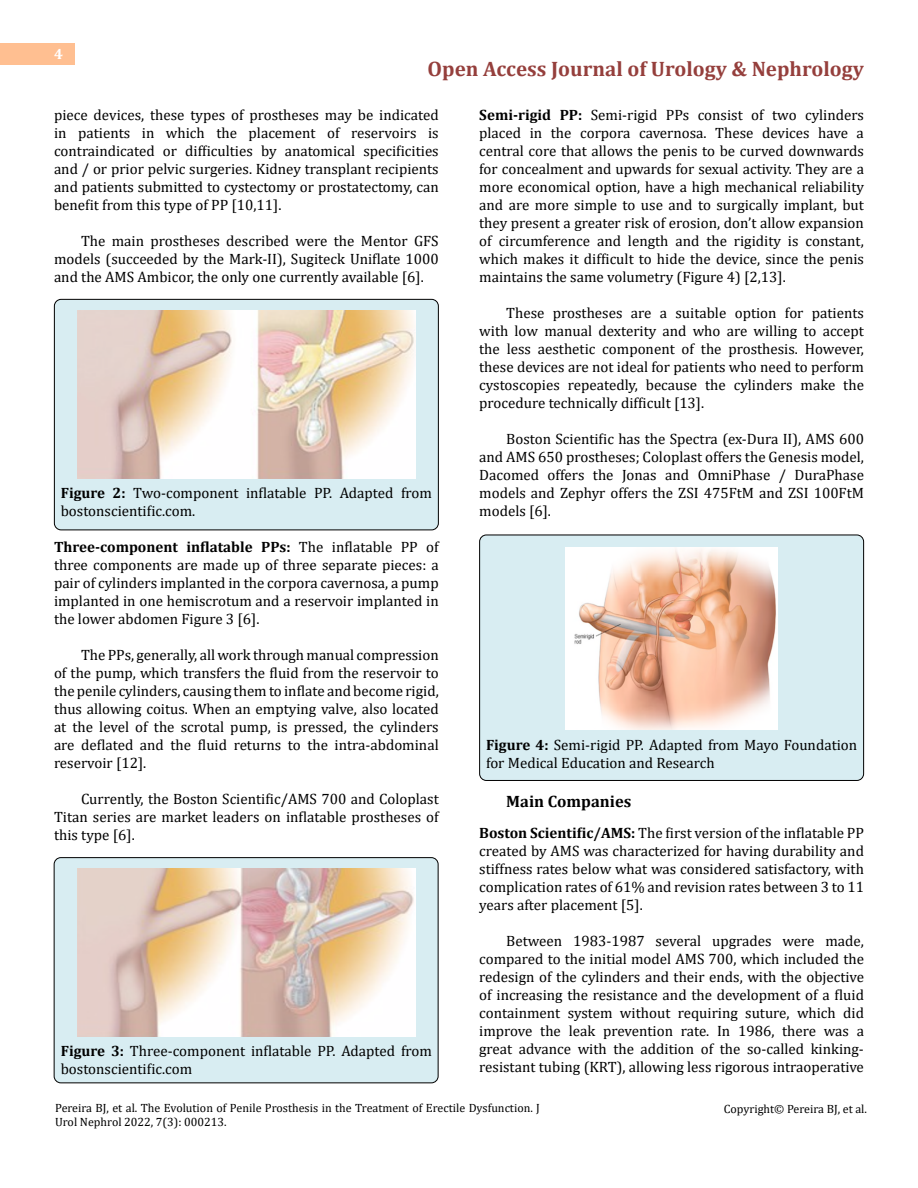
<style>
.page{position:relative;width:918px;height:1188px;background:#fff}
.page>*{position:absolute;margin:0;border:0;box-sizing:border-box;transform-origin:0 0}
.t1{font:700 21px "Cambria";color:#953f3c}
.t2{font:700 16.5px "Cambria";color:#000}
.t3{font:15px/18px "Cambria";color:#000;text-align:justify}
.t4{font:700 15px "Cambria";color:#fff}
.t5{font:12px/14.4px "Cambria";color:#000}
.s1{font-weight:700}
</style>
<div class="page">
<div style="left:0;top:43px;width:75px;height:21px;background:#ffbf91"></div>
<div style="left:54px;top:858px;width:384px;height:225px;background:#d8edf2;border-radius:7px"></div>
<div style="left:54px;top:857px;width:385px;height:226px;border:1px solid #000;border-radius:7px"></div>
<div style="left:480px;top:535px;width:384px;height:245px;background:#d8edf2;border-radius:7px"></div>
<div style="left:479px;top:535px;width:385px;height:246px;border:1px solid #000;border-radius:7px"></div>
<div style="left:54px;top:299px;width:384px;height:231px;background:#d8edf2;border-radius:7px"></div>
<div style="left:54px;top:299px;width:385px;height:231px;border:1px solid #000;border-radius:7px"></div>
<img style="left:78px;top:310px;width:337px;height:169px">
<img style="left:78px;top:868px;width:337px;height:169px">
<img style="left:565px;top:547px;width:213px;height:183px">
<p class="t4" style="left:54px;top:44px;width:10px">4</p>
<h1 class="t1" style="left:428px;top:54px;width:438px">Open Access Journal of Urology &amp; Nephrology</h1>
<p class="t3" style="left:54px;top:105px;width:386px">piece devices, these types of prostheses may be indicated in patients in which the placement of reservoirs is contraindicated or difficulties by anatomical specificities and / or prior pelvic surgeries. Kidney transplant recipients and patients submitted to cystectomy or prostatectomy, can benefit from this type of PP [10,11].</p>
<p class="t3" style="left:54px;top:231px;width:386px;text-indent:27px">The main prostheses described were the Mentor GFS models (succeeded by the Mark-II), Sugiteck Uniflate 1000 and the AMS Ambicor, the only one currently available [6].</p>
<p class="t3" style="left:61px;top:483px;width:373px"><span class="s1">Figure 2:</span> Two-component inflatable PP. Adapted from bostonscientific.com.</p>
<p class="t3" style="left:54px;top:537px;width:386px"><span class="s1">Three-component inflatable PPs:</span> The inflatable PP of three components are made up of three separate pieces: a pair of cylinders implanted in the corpora cavernosa, a pump implanted in one hemiscrotum and a reservoir implanted in the lower abdomen Figure 3 [6].</p>
<p class="t3" style="left:54px;top:645px;width:386px;text-indent:27px">The PPs, generally, all work through manual compression of the pump, which transfers the fluid from the reservoir to the penile cylinders, causing them to inflate and become rigid, thus allowing coitus. When an emptying valve, also located at the level of the scrotal pump, is pressed, the cylinders are deflated and the fluid returns to the intra-abdominal reservoir [12].</p>
<p class="t3" style="left:54px;top:789px;width:386px;text-indent:27px">Currently, the Boston Scientific/AMS 700 and Coloplast Titan series are market leaders on inflatable prostheses of this type [6].</p>
<p class="t3" style="left:61px;top:1041px;width:373px"><span class="s1">Figure 3:</span> Three-component inflatable PP. Adapted from bostonscientific.com</p>
<p class="t3" style="left:479px;top:105px;width:386px"><span class="s1">Semi-rigid PP:</span> Semi-rigid PPs consist of two cylinders placed in the corpora cavernosa. These devices have a central core that allows the penis to be curved downwards for concealment and upwards for sexual activity. They are a more economical option, have a high mechanical reliability and are more simple to use and to surgically implant, but they present a greater risk of erosion, don’t allow expansion of circumference and length and the rigidity is constant, which makes it difficult to hide the device, since the penis maintains the same volumetry (Figure 4) [2,13].</p>
<p class="t3" style="left:479px;top:303px;width:386px;text-indent:27px">These prostheses are a suitable option for patients with low manual dexterity and who are willing to accept the less aesthetic component of the prosthesis. However, these devices are not ideal for patients who need to perform cystoscopies repeatedly, because the cylinders make the procedure technically difficult [13].</p>
<p class="t3" style="left:479px;top:429px;width:386px;text-indent:27px">Boston Scientific has the Spectra (ex-Dura II), AMS 600 and AMS 650 prostheses; Coloplast offers the Genesis model, Dacomed offers the Jonas and OmniPhase / DuraPhase models and Zephyr offers the ZSI 475FtM and ZSI 100FtM models [6].</p>
<p class="t3" style="left:486px;top:735px;width:373px"><span class="s1">Figure 4:</span> Semi-rigid PP. Adapted from Mayo Foundation for Medical Education and Research</p>
<p class="t2" style="left:506px;top:789px;width:127px">Main Companies</p>
<p class="t3" style="left:479px;top:824px;width:386px"><span class="s1">Boston Scientific/AMS:</span> The first version of the inflatable PP created by AMS was characterized for having durability and stiffness rates below what was considered satisfactory, with complication rates of 61% and revision rates between 3 to 11 years after placement [5].</p>
<p class="t3" style="left:479px;top:932px;width:386px;text-indent:27px">Between 1983-1987 several upgrades were made, compared to the initial model AMS 700, which included the redesign of the cylinders and their ends, with the objective of increasing the resistance and the development of a fluid containment system without requiring suture, which did improve the leak prevention rate. In 1986, there was a great advance with the addition of the so-called kinking&shy;resistant tubing (KRT), allowing less rigorous intraoperative</p>
<p class="t5" style="left:55px;top:1100px;width:486px">Pereira BJ, et al. The Evolution of Penile Prosthesis in the Treatment of Erectile Dysfunction. J<br>Urol Nephrol 2022, 7(3): 000213.</p>
<p class="t5" style="left:724px;top:1102px;width:145px">Copyright© Pereira BJ, et al.</p>
</div>
